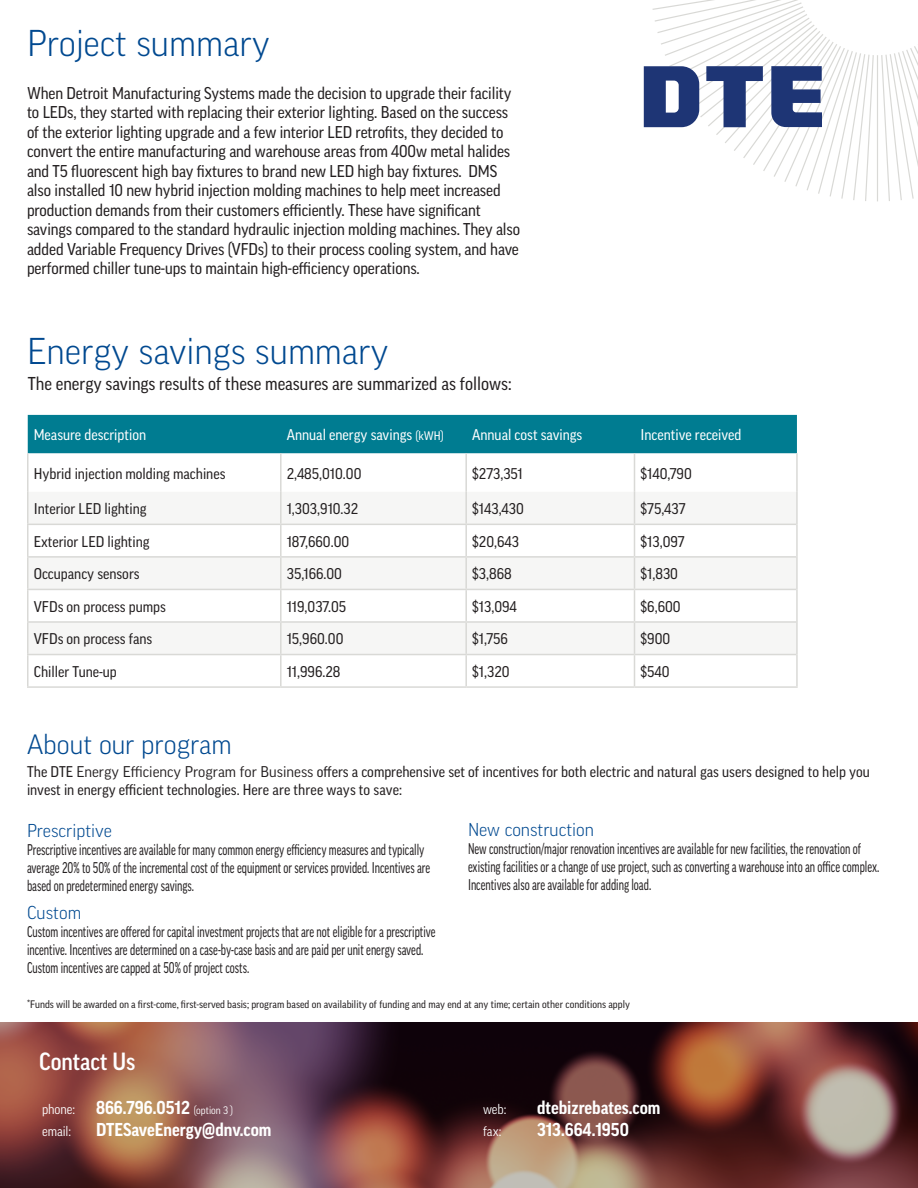
<style>
.page{position:relative;width:918px;height:1188px;background:#fff}
.page>*{position:absolute;margin:0;border:0;box-sizing:border-box;transform-origin:0 0}
.t1{font:300 36px "Good Pro";color:#014990}
.t2{font:300 27px "Good Pro";color:#014990}
.t3{font:500 24px "Good Pro Narr";color:#fff}
.t4{font:700 18px "Good Pro Narr";color:#fff}
.t5{font:18px "Good Pro Narr News";color:#231f20}
.t6{font:300 18px "Good Pro";color:#014990}
.t7{font:16.5px/19.5px "Good Pro Narr News";letter-spacing:-.005em;color:#231f20}
.t8{font:15px/18px "Good Pro Narr News";color:#231f20;scale:.75 1}
.t9{font:15px/18px "Good Pro Narr News";color:#231f20}
.t10{font:15px "Good Pro Narr News";color:#fff}
.t11{font:13.5px "Good Pro Narr";color:#fff}
.t12{font:10.5px "Good Pro Narr News";letter-spacing:.005em;color:#231f20}
.s1{font-size:12px}
.s2{font-family:"Good Pro"}
.s3{font-weight:400;font-size:13.5px}
.s4{font-weight:400;font-size:10.5px}
</style>
<div class="page">
<div style="left:0;top:1022px;width:918px;height:166px;background:#231f20;opacity:.29"></div>
<svg style="left:649px;top:0;width:269px;height:202px"></svg>
<svg style="left:796px;top:0;width:122px;height:55px"></svg>
<div style="left:28px;top:415px;width:769px;height:38px;background:#007c91"></div>
<svg style="left:28px;top:492px;width:768px;height:162px;fill:#f6f6f5"></svg>
<hr style="left:280px;top:453px;width:2px;height:39px;background:#d9d9d6">
<hr style="left:465px;top:453px;width:2px;height:39px;background:#d9d9d6">
<hr style="left:634px;top:453px;width:1px;height:39px;background:#d9d9d6">
<hr style="left:796px;top:453px;width:2px;height:39px;background:#d9d9d6">
<hr style="left:280px;top:492px;width:2px;height:32px;background:#d9d9d6">
<hr style="left:465px;top:492px;width:2px;height:32px;background:#d9d9d6">
<hr style="left:634px;top:492px;width:1px;height:32px;background:#d9d9d6">
<hr style="left:796px;top:492px;width:2px;height:32px;background:#d9d9d6">
<hr style="left:280px;top:525px;width:2px;height:31px;background:#d9d9d6">
<hr style="left:465px;top:525px;width:2px;height:31px;background:#d9d9d6">
<hr style="left:634px;top:525px;width:1px;height:31px;background:#d9d9d6">
<hr style="left:796px;top:524px;width:2px;height:33px;background:#d9d9d6">
<hr style="left:280px;top:558px;width:2px;height:31px;background:#d9d9d6">
<hr style="left:465px;top:558px;width:2px;height:31px;background:#d9d9d6">
<hr style="left:634px;top:558px;width:1px;height:31px;background:#d9d9d6">
<hr style="left:796px;top:557px;width:2px;height:32px;background:#d9d9d6">
<hr style="left:280px;top:590px;width:2px;height:31px;background:#d9d9d6">
<hr style="left:465px;top:590px;width:2px;height:31px;background:#d9d9d6">
<hr style="left:634px;top:590px;width:1px;height:31px;background:#d9d9d6">
<hr style="left:796px;top:589px;width:2px;height:33px;background:#d9d9d6">
<hr style="left:280px;top:623px;width:2px;height:31px;background:#d9d9d6">
<hr style="left:465px;top:623px;width:2px;height:31px;background:#d9d9d6">
<hr style="left:634px;top:623px;width:1px;height:31px;background:#d9d9d6">
<hr style="left:796px;top:622px;width:2px;height:33px;background:#d9d9d6">
<hr style="left:280px;top:655px;width:2px;height:31px;background:#d9d9d6">
<hr style="left:465px;top:655px;width:2px;height:31px;background:#d9d9d6">
<hr style="left:634px;top:655px;width:1px;height:31px;background:#d9d9d6">
<hr style="left:796px;top:655px;width:2px;height:31px;background:#d9d9d6">
<hr style="left:27px;top:453px;width:1px;height:39px;background:#d9d9d6">
<hr style="left:27px;top:492px;width:1px;height:32px;background:#d9d9d6">
<hr style="left:27px;top:525px;width:1px;height:31px;background:#d9d9d6">
<hr style="left:27px;top:558px;width:1px;height:31px;background:#d9d9d6">
<hr style="left:27px;top:590px;width:1px;height:31px;background:#d9d9d6">
<hr style="left:27px;top:623px;width:1px;height:31px;background:#d9d9d6">
<hr style="left:27px;top:655px;width:1px;height:31px;background:#d9d9d6">
<hr style="left:27px;top:524px;width:254px;height:1px;background:#d9d9d6">
<hr style="left:281px;top:524px;width:185px;height:1px;background:#d9d9d6">
<hr style="left:466px;top:524px;width:168px;height:1px;background:#d9d9d6">
<hr style="left:634px;top:524px;width:162px;height:1px;background:#d9d9d6">
<hr style="left:27px;top:556px;width:254px;height:2px;background:#d9d9d6">
<hr style="left:281px;top:556px;width:185px;height:2px;background:#d9d9d6">
<hr style="left:466px;top:556px;width:168px;height:2px;background:#d9d9d6">
<hr style="left:634px;top:556px;width:162px;height:2px;background:#d9d9d6">
<hr style="left:27px;top:589px;width:254px;height:1px;background:#d9d9d6">
<hr style="left:281px;top:589px;width:185px;height:1px;background:#d9d9d6">
<hr style="left:466px;top:589px;width:168px;height:1px;background:#d9d9d6">
<hr style="left:634px;top:589px;width:162px;height:1px;background:#d9d9d6">
<hr style="left:27px;top:621px;width:254px;height:2px;background:#d9d9d6">
<hr style="left:281px;top:621px;width:185px;height:2px;background:#d9d9d6">
<hr style="left:466px;top:621px;width:168px;height:2px;background:#d9d9d6">
<hr style="left:634px;top:621px;width:162px;height:2px;background:#d9d9d6">
<hr style="left:27px;top:654px;width:254px;height:1px;background:#d9d9d6">
<hr style="left:281px;top:654px;width:185px;height:1px;background:#d9d9d6">
<hr style="left:466px;top:654px;width:168px;height:1px;background:#d9d9d6">
<hr style="left:634px;top:654px;width:162px;height:1px;background:#d9d9d6">
<hr style="left:27px;top:686px;width:254px;height:2px;background:#d9d9d6">
<hr style="left:281px;top:686px;width:185px;height:2px;background:#d9d9d6">
<hr style="left:466px;top:686px;width:168px;height:2px;background:#d9d9d6">
<hr style="left:634px;top:686px;width:164px;height:2px;background:#d9d9d6">
<svg style="left:644px;top:66px;width:178px;height:61px"></svg>
<p class="t1" style="left:27px;top:23px;width:244px">Project summary</p>
<p class="t7" style="left:27px;top:83px;width:495px">When Detroit Manufacturing Systems made the decision to upgrade their facility to LEDs, they started with replacing their exterior lighting. Based on the success of the exterior lighting upgrade and a few interior LED retrofits, they decided to convert the entire manufacturing and warehouse areas from 400w metal halides and T5 fluorescent high bay fixtures to brand new LED high bay fixtures. DMS also installed 10 new hybrid injection molding machines to help meet increased production demands from their customers efficiently. These have significant savings compared to the standard hydraulic injection molding machines. They also added Variable Frequency Drives (VFDs) to their process cooling system, and have performed chiller tune-ups to maintain high-efficiency operations.</p>
<p class="t1" style="left:27px;top:331px;width:363px">Energy savings summary</p>
<p class="t5" style="left:28px;top:373px;width:485px">The energy savings results of these measures are summarized as follows:</p>
<p class="t10" style="left:34px;top:426px;width:114px">Measure description</p>
<p class="t10" style="left:287px;top:426px;width:159px">Annual energy savings <span class="s1">(kWH)</span></p>
<p class="t10" style="left:472px;top:426px;width:112px">Annual cost savings</p>
<p class="t10" style="left:640px;top:426px;width:103px">Incentive received</p>
<p class="t9" style="left:34px;top:464px;width:193px">Hybrid injection molding machines</p>
<p class="t9" style="left:287px;top:464px;width:76px">2,485,010.00</p>
<p class="t9" style="left:472px;top:464px;width:52px">$273,351</p>
<p class="t9" style="left:640px;top:464px;width:53px">$140,790</p>
<p class="t9" style="left:34px;top:500px;width:114px">Interior LED lighting</p>
<p class="t9" style="left:287px;top:500px;width:73px">1,303,910.32</p>
<p class="t9" style="left:472px;top:500px;width:53px">$143,430</p>
<p class="t9" style="left:640px;top:500px;width:46px">$75,437</p>
<p class="t9" style="left:34px;top:532px;width:117px">Exterior LED lighting</p>
<p class="t9" style="left:287px;top:532px;width:64px">187,660.00</p>
<p class="t9" style="left:472px;top:532px;width:48px">$20,643</p>
<p class="t9" style="left:640px;top:532px;width:46px">$13,097</p>
<p class="t9" style="left:34px;top:565px;width:107px">Occupancy sensors</p>
<p class="t9" style="left:287px;top:565px;width:57px">35,166.00</p>
<p class="t9" style="left:472px;top:565px;width:41px">$3,868</p>
<p class="t9" style="left:640px;top:565px;width:39px">$1,830</p>
<p class="t9" style="left:34px;top:597px;width:134px">VFDs on process pumps</p>
<p class="t9" style="left:287px;top:597px;width:61px">119,037.05</p>
<p class="t9" style="left:472px;top:597px;width:46px">$13,094</p>
<p class="t9" style="left:640px;top:597px;width:42px">$6,600</p>
<p class="t9" style="left:34px;top:630px;width:120px">VFDs on process fans</p>
<p class="t9" style="left:287px;top:630px;width:58px">15,960.00</p>
<p class="t9" style="left:472px;top:630px;width:37px">$1,756</p>
<p class="t9" style="left:640px;top:630px;width:31px">$900</p>
<p class="t9" style="left:34px;top:663px;width:85px">Chiller Tune-up</p>
<p class="t9" style="left:287px;top:663px;width:55px">11,996.28</p>
<p class="t9" style="left:472px;top:663px;width:39px">$1,320</p>
<p class="t9" style="left:640px;top:663px;width:31px">$540</p>
<p class="t2" style="left:27px;top:728px;width:206px">About our program</p>
<p class="t9" style="left:27px;top:763px;width:844px">The DTE <span class="s2">Energy Efficiency Program for Business</span> offers a comprehensive set of incentives for both electric and natural gas users designed to help you invest in energy efficient technologies. Here are three ways to save:</p>
<p class="t6" style="left:27px;top:820px;width:86px">Prescriptive</p>
<p class="t8" style="left:27px;top:841px;width:539px">Prescriptive incentives are available for many common energy efficiency measures and typically average 20% to 50% of the incremental cost of the equipment or services provided. Incentives are based on predetermined energy savings.</p>
<p class="t6" style="left:27px;top:903px;width:56px">Custom</p>
<p class="t8" style="left:27px;top:923px;width:546px">Custom incentives are offered for capital investment projects that are not eligible for a prescriptive incentive. Incentives are determined on a case-by-case basis and are paid per unit energy saved.<br>Custom incentives are capped at 50% of project costs.</p>
<p class="t6" style="left:468px;top:819px;width:128px">New construction</p>
<p class="t8" style="left:468px;top:840px;width:550px">New construction/major renovation incentives are available for new facilities, the renovation of existing facilities or a change of use project, such as converting a warehouse into an office complex.<br>Incentives also are available for adding load.</p>
<p class="t12" style="left:27px;top:999px;width:605px">*Funds will be awarded on a first-come, first-served basis; program based on availability of funding and may end at any time; certain other conditions apply</p>
<p class="t3" style="left:39px;top:1047px;width:98px">Contact Us</p>
<p class="t4" style="left:42px;top:1098px;width:193px"><span class="s3">phone:</span> 866.796.0512 <span class="s4">(option 3 )</span></p>
<p class="t11" style="left:42px;top:1123px;width:31px">email:</p>
<p class="t4" style="left:96px;top:1119px;width:177px">DTESaveEnergy@dnv.com</p>
<p class="t11" style="left:483px;top:1102px;width:25px">web:</p>
<p class="t4" style="left:537px;top:1098px;width:125px">dtebizrebates.com</p>
<p class="t11" style="left:483px;top:1123px;width:20px">fax:</p>
<p class="t4" style="left:537px;top:1119px;width:93px">313.664.1950</p>
</div>
